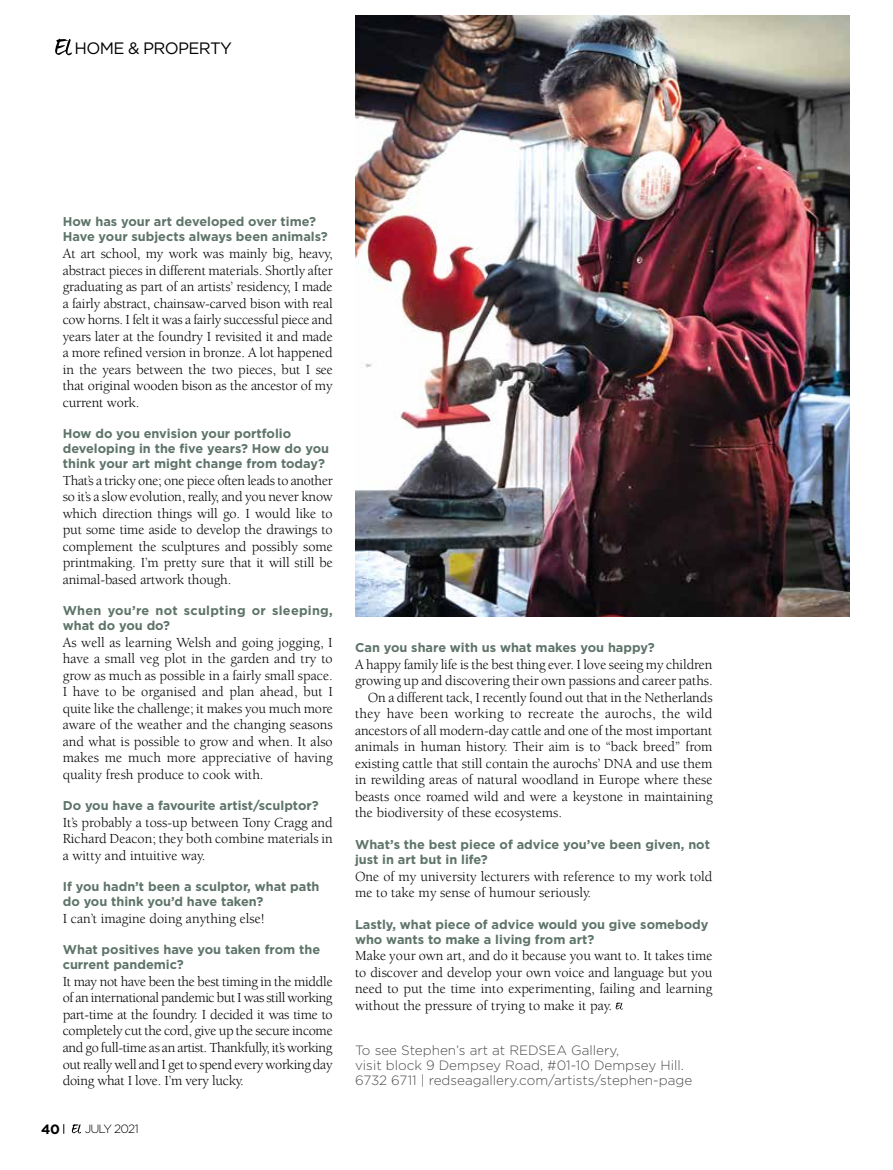
<style>
.page{position:relative;width:893px;height:1170px;background:#fff}
.page>*{position:absolute;margin:0;border:0;box-sizing:border-box;transform-origin:0 0}
.t1{font:16.5px "Gotham";letter-spacing:-.04em;color:#000}
.t2{font:14.25px/16.5px "Berkeley Std";color:#000;text-align:justify}
.t3{font:14.25px "Berkeley Std";letter-spacing:.02em;color:#000}
.t4{font:300 13.5px/15px "Gotham";color:#4d4d4f}
.t5{font:700 13.5px "Gotham";color:#000}
.t6{font:700 12.75px/15px "Gotham";color:#5e7469}
.t7{font:700 12.75px/15px "Gotham";letter-spacing:.02em;color:#5e7469}
.t8{font:300 12px "Gotham";letter-spacing:-.065em;color:#000}
</style>
<div class="page">
<svg style="left:55px;top:39px;width:17px;height:16px"></svg>
<svg style="left:72px;top:1124px;width:9px;height:9px"></svg>
<svg style="left:616px;top:1002px;width:7px;height:7px"></svg>
<img style="left:356px;top:16px;width:494px;height:600px">
<p class="t1" style="left:74px;top:38px;width:159px">HOME &amp; PROPERTY</p>
<p class="t6" style="left:63px;top:214px;width:266px">How has your art developed over time?<br>Have your subjects always been animals?</p>
<p class="t2" style="left:63px;top:245px;width:272px">At art school, my work was mainly big, heavy, abstract pieces in different materials. Shortly after graduating as part of an artists’ residency, I made a fairly abstract, chainsaw-carved bison with real cow horns. I felt it was a fairly successful piece and years later at the foundry I revisited it and made a more refined version in bronze. A lot happened in the years between the two pieces, but I see that original wooden bison as the ancestor of my current work.</p>
<p class="t6" style="left:63px;top:426px;width:268px">How do you envision your portfolio developing in the five years? How do you think your art might change from today?</p>
<p class="t2" style="left:63px;top:472px;width:272px">That’s a tricky one; one piece often leads to another so it’s a slow evolution, really, and you never know which direction things will go. I would like to put some time aside to develop the drawings to complement the sculptures and possibly some printmaking. I’m pretty sure that it will still be animal-based artwork though.</p>
<p class="t7" style="left:63px;top:603px;width:271px">When you’re not sculpting or sleeping, what do you do?</p>
<p class="t2" style="left:63px;top:634px;width:272px">As well as learning Welsh and going jogging, I have a small veg plot in the garden and try to grow as much as possible in a fairly small space.<br>I have to be organised and plan ahead, but I quite like the challenge; it makes you much more aware of the weather and the changing seasons and what is possible to grow and when. It also makes me much more appreciative of having quality fresh produce to cook with.</p>
<p class="t6" style="left:63px;top:798px;width:258px">Do you have a favourite artist/sculptor?</p>
<p class="t2" style="left:63px;top:814px;width:272px">It’s probably a toss-up between Tony Cragg and Richard Deacon; they both combine materials in a witty and intuitive way.</p>
<p class="t6" style="left:63px;top:879px;width:258px">If you hadn’t been a sculptor, what path do you think you’d have taken?</p>
<p class="t2" style="left:63px;top:910px;width:204px">I can’t imagine doing anything else!</p>
<p class="t6" style="left:63px;top:942px;width:259px">What positives have you taken from the current pandemic?</p>
<p class="t2" style="left:63px;top:973px;width:272px">It may not have been the best timing in the middle of an international pandemic but I was still working part-time at the foundry. I decided it was time to completely cut the cord, give up the secure income and go full-time as an artist. Thankfully, it’s working out really well and I get to spend every working day doing what I love. I’m very lucky.</p>
<p class="t5" style="left:41px;top:1120px;width:21px">40</p>
<p class="t8" style="left:85px;top:1121px;width:56px">JULY 2021</p>
<p class="t6" style="left:355px;top:640px;width:301px">Can you share with us what makes you happy?</p>
<p class="t2" style="left:355px;top:656px;width:359px">A happy family life is the best thing ever. I love seeing my children</p>
<p class="t2" style="left:355px;top:672px;width:359px">growing up and discovering their own passions and career paths.</p>
<p class="t2" style="left:368px;top:689px;width:346px">On a different tack, I recently found out that in the Netherlands</p>
<p class="t3" style="left:355px;top:706px;width:359px">they have been working to recreate the aurochs, the wild</p>
<p class="t2" style="left:355px;top:722px;width:359px">ancestors of all modern-day cattle and one of the most important</p>
<p class="t2" style="left:355px;top:739px;width:359px">animals in human history. Their aim is to “back breed” from</p>
<p class="t2" style="left:355px;top:755px;width:359px">existing cattle that still contain the aurochs’ DNA and use them</p>
<p class="t2" style="left:355px;top:772px;width:359px">in rewilding areas of natural woodland in Europe where these</p>
<p class="t2" style="left:355px;top:788px;width:359px">beasts once roamed wild and were a keystone in maintaining</p>
<p class="t2" style="left:355px;top:805px;width:209px">the biodiversity of these ecosystems.</p>
<p class="t6" style="left:355px;top:836px;width:356px">What’s the best piece of advice you’ve been given, not just in art but in life?</p>
<p class="t2" style="left:355px;top:867px;width:359px">One of my university lecturers with reference to my work told me to take my sense of humour seriously.</p>
<p class="t6" style="left:355px;top:916px;width:355px">Lastly, what piece of advice would you give somebody who wants to make a living from art?</p>
<p class="t2" style="left:355px;top:947px;width:359px">Make your own art, and do it because you want to. It takes time to discover and develop your own voice and language but you need to put the time into experimenting, failing and learning without the pressure of trying to make it pay.</p>
<p class="t4" style="left:355px;top:1042px;width:339px">To see Stephen’s art at REDSEA Gallery,<br>visit block 9 Dempsey Road, #01-10 Dempsey Hill.<br>6732 6711 | redseagallery.com/artists/stephen-page</p>
</div>
